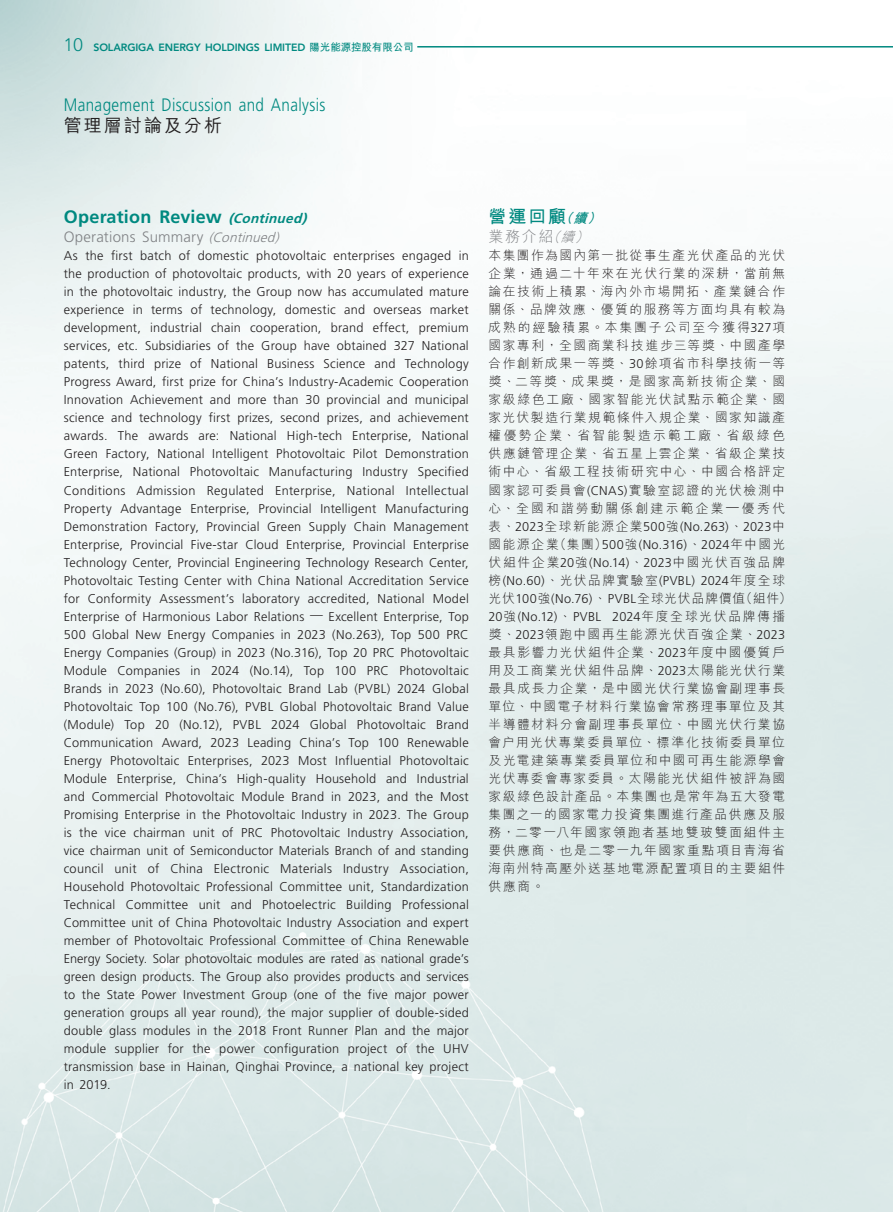
<style>
.page{position:relative;width:893px;height:1212px;background:#fff}
.page>*{position:absolute;margin:0;border:0;box-sizing:border-box;transform-origin:0 0}
.t1{font:300 18px "Frutiger LT Std";letter-spacing:.025em;color:#008980;scale:.85 1}
._03_H1{font:700 18px "Frutiger LT Std";letter-spacing:.01em;color:#008980}
.t2{font:500 18px "M Hei HK";letter-spacing:.115em;color:#231f20}
._03_H1-2{font:700 18px "M Hei HK";color:#008980}
._04___H2{font:300 15px "Frutiger LT Std";letter-spacing:.01em;color:#808285}
._04___H2-2{font:300 15px "M Hei HK";color:#808285}
._01_Body_Text{font:300 12.75px/18px "Frutiger LT Std";letter-spacing:.015em;color:#231f20;text-align:justify}
._11_P0{font:300 12.75px/18px "M Hei HK";letter-spacing:.12em;color:#231f20}
.t3{font:800 10.5px "Avenir LT Std";letter-spacing:-.01em;color:#008980}
.s1{font-weight:300;font-size:18px}
.s2{font-family:"M Hei HK";font-weight:700}
.s3{font-style:italic;font-size:13.5px}
.s4{font-family:"Frutiger LT Std"}
</style>
<div class="page">
<img style="left:0;top:0;width:893px;height:1212px">
<hr style="left:417px;top:46px;width:476px;height:2px;background:#008980">
<p class="t3" style="left:64px;top:41px;width:351px"><span class="s1">10</span> SOLARGIGA ENERGY HOLDINGS LIMITED <span class="s2">陽光能源控股有限公司</span></p>
<h1 class="t1" style="left:64px;top:94px;width:309px">Management Discussion and Analysis</h1>
<h1 class="t2" style="left:64px;top:112px;width:160px">管理層討論及分析</h1>
<p class="_03_H1" style="left:64px;top:206px;width:248px">Operation Review <span class="s3">(Continued)</span></p>
<p class="_04___H2" style="left:64px;top:229px;width:220px">Operations Summary <span class="s3">(Continued)</span></p>
<p class="_01_Body_Text" style="left:64px;top:247px;width:407px">As the first batch of domestic photovoltaic enterprises engaged in the production of photovoltaic products, with 20 years of experience in the photovoltaic industry, the Group now has accumulated mature experience in terms of technology, domestic and overseas market development, industrial chain cooperation, brand effect, premium services, etc. Subsidiaries of the Group have obtained 327 National patents, third prize of National Business Science and Technology Progress Award, first prize for China’s Industry-Academic Cooperation Innovation Achievement and more than 30 provincial and municipal science and technology first prizes, second prizes, and achievement awards. The awards are: National High-tech Enterprise, National Green Factory, National Intelligent Photovoltaic Pilot Demonstration Enterprise, National Photovoltaic Manufacturing Industry Specified Conditions Admission Regulated Enterprise, National Intellectual Property Advantage Enterprise, Provincial Intelligent Manufacturing Demonstration Factory, Provincial Green Supply Chain Management Enterprise, Provincial Five-star Cloud Enterprise, Provincial Enterprise Technology Center, Provincial Engineering Technology Research Center, Photovoltaic Testing Center with China National Accreditation Service for Conformity Assessment’s laboratory accredited, National Model Enterprise of Harmonious Labor Relations — Excellent Enterprise, Top 500 Global New Energy Companies in 2023 (No.263), Top 500 PRC Energy Companies (Group) in 2023 (No.316), Top 20 PRC Photovoltaic Module Companies in 2024 (No.14), Top 100 PRC Photovoltaic Brands in 2023 (No.60), Photovoltaic Brand Lab (PVBL) 2024 Global Photovoltaic Top 100 (No.76), PVBL Global Photovoltaic Brand Value (Module) Top 20 (No.12), PVBL 2024 Global Photovoltaic Brand Communication Award, 2023 Leading China’s Top 100 Renewable Energy Photovoltaic Enterprises, 2023 Most Influential Photovoltaic Module Enterprise, China’s High-quality Household and Industrial and Commercial Photovoltaic Module Brand in 2023, and the Most Promising Enterprise in the Photovoltaic Industry in 2023. The Group is the vice chairman unit of PRC Photovoltaic Industry Association, vice chairman unit of Semiconductor Materials Branch of and standing council unit of China Electronic Materials Industry Association, Household Photovoltaic Professional Committee unit, Standardization Technical Committee unit and Photoelectric Building Professional Committee unit of China Photovoltaic Industry Association and expert member of Photovoltaic Professional Committee of China Renewable Energy Society. Solar photovoltaic modules are rated as national grade’s green design products. The Group also provides products and services to the State Power Investment Group (one of the five major power generation groups all year round), the major supplier of double-sided double glass modules in the 2018 Front Runner Plan and the major module supplier for the power configuration project of the UHV transmission base in Hainan, Qinghai Province, a national key project in 2019.</p>
<p class="_03_H1-2" style="left:488px;top:203px;width:119px">營運回顧<span class="s3">（續）</span></p>
<p class="_04___H2-2" style="left:488px;top:229px;width:105px">業務介紹<span class="s3">（續）</span></p>
<p class="_11_P0" style="left:488px;top:247px;width:304px">本集團作為國內第一批從事生產光伏產品的光伏企業，通過二十年來在光伏行業的深耕，當前無論在技術上積累、海內外市場開拓、產業鏈合作關係、品牌效應、優質的服務等方面均具有較為成熟的經驗積累。本集團子公司至今獲得<span class="s4">327</span>項國家專利，全國商業科技進步三等獎、中國產學合作創新成果一等獎、<span class="s4">30</span>餘項省市科學技術一等獎、二等獎、成果獎，是國家高新技術企業、國家級綠色工廠、國家智能光伏試點示範企業、國家光伏製造行業規範條件入規企業、國家知識產權優勢企業、省智能製造示範工廠、省級綠色供應鏈管理企業、省五星上雲企業、省級企業技術中心、省級工程技術研究中心、中國合格評定國家認可委員會<span class="s4">(CNAS)</span>實驗室認證的光伏檢測中心、全國和諧勞動關係創建示範企業<span class="s4">—</span>優秀代表、<span class="s4">2023</span>全球新能源企業<span class="s4">500</span>強<span class="s4">(No.263)</span>、<span class="s4">2023</span>中國能源企業（集團）<span class="s4">500</span>強<span class="s4">(No.316)</span>、<span class="s4">2024</span>年中國光伏組件企業<span class="s4">20</span>強<span class="s4">(No.14)</span>、<span class="s4">2023</span>中國光伏百強品牌榜<span class="s4">(No.60)</span>、光伏品牌實驗室<span class="s4">(PVBL) 2024</span>年度全球光伏<span class="s4">100</span>強<span class="s4">(No.76)</span>、<span class="s4">PVBL</span>全球光伏品牌價值（組件）<br><span class="s4">20</span>強<span class="s4">(No.12)</span>、<span class="s4">PVBL 2024</span>年度全球光伏品牌傳播獎、<span class="s4">2023</span>領跑中國再生能源光伏百強企業、<span class="s4">2023</span>最具影響力光伏組件企業、<span class="s4">2023</span>年度中國優質戶用及工商業光伏組件品牌、<span class="s4">2023</span>太陽能光伏行業最具成長力企業，是中國光伏行業協會副理事長單位、中國電子材料行業協會常務理事單位及其半導體材料分會副理事長單位、中國光伏行業協會户用光伏專業委員單位、標準化技術委員單位及光電建築專業委員單位和中國可再生能源學會光伏專委會專家委員。太陽能光伏組件被評為國家級綠色設計產品。本集團也是常年為五大發電集團之一的國家電力投資集團進行產品供應及服務，二零一八年國家領跑者基地雙玻雙面組件主要供應商、也是二零一九年國家重點項目青海省海南州特高壓外送基地電源配置項目的主要組件供應商。</p>
</div>
